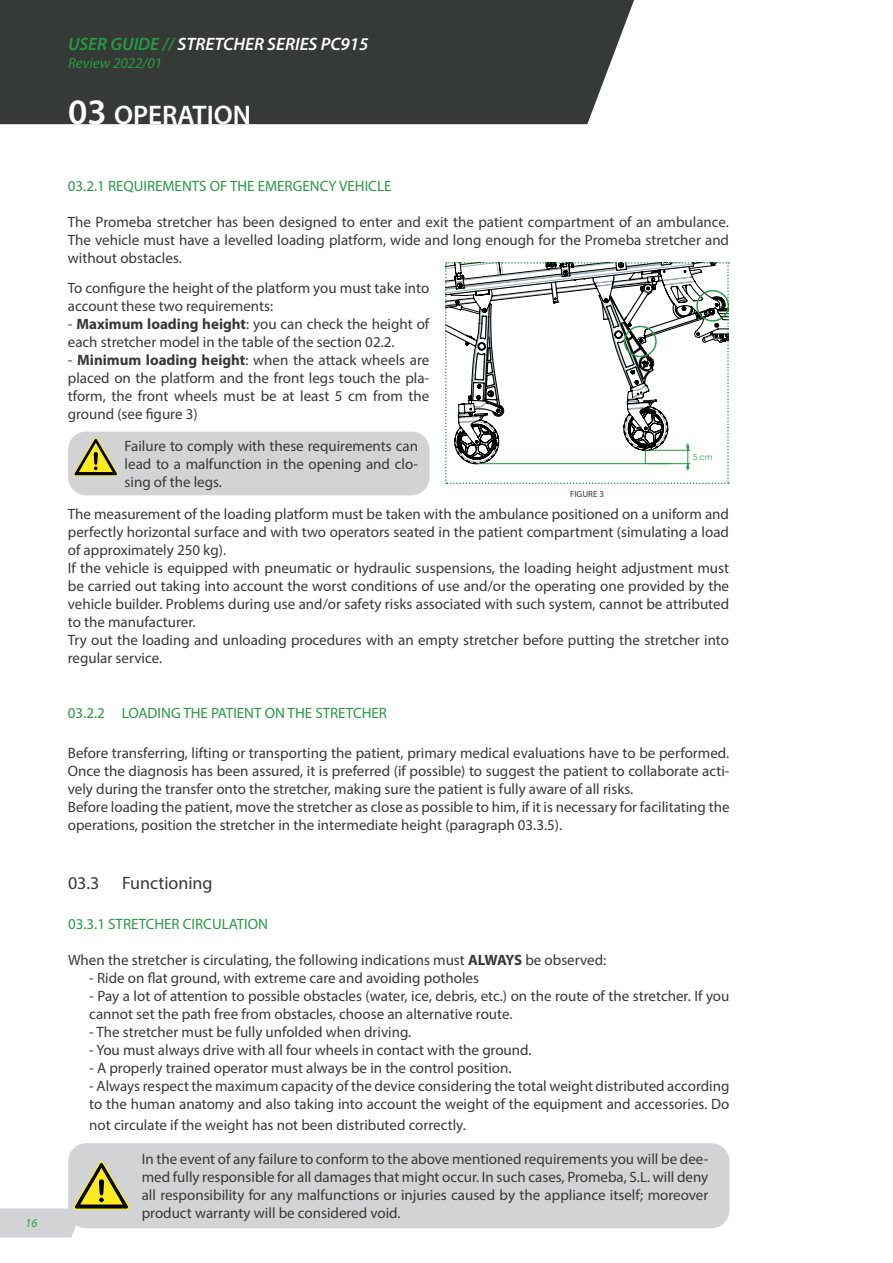
<style>
.page{position:relative;width:893px;height:1263px;background:#fff}
.page>*{position:absolute;margin:0;border:0;box-sizing:border-box;transform-origin:0 0}
.t1{font:600 27px "Myriad Pro";color:#fff}
.t2{font:italic 600 18px "Myriad Pro";color:#fff}
.t3{font:18px "Myriad Pro";color:#353a36}
.t4{font:15px/18px "Myriad Pro";color:#353a36}
.t5{font:15px "Myriad Pro";color:#289943}
.t6{font:italic 15px "Myriad Pro";color:#289943}
.t7{font:italic 12px "Myriad Pro";color:#289943}
.t8{font:9px "Myriad Pro";color:#353a36}
.t9{font:8.25px "Century Gothic";color:#289943}
.s1{color:#289943}
.s2{font-size:36px}
.s3{font-weight:700}
</style>
<div class="page">
<div style="left:0;top:0;width:634px;height:124px;background:#353a36"></div>
<div style="left:68px;top:432px;width:362px;height:63px;background:#d1d3d4;border-radius:18px"></div>
<svg style="left:73px;top:438px;width:45px;height:38px"></svg>
<svg style="left:445px;top:262px;width:284px;height:222px"></svg>
<div style="left:696px;top:290px;width:33px;height:31px;border:1px solid #289943;border-radius:50%"></div>
<div style="left:624px;top:326px;width:33px;height:31px;border:1px solid #289943;border-radius:50%"></div>
<div style="left:68px;top:1143px;width:661px;height:85px;background:#d1d3d4;border-radius:18px"></div>
<svg style="left:0;top:1161px;width:129px;height:76px"></svg>
<p class="t7" style="left:26px;top:1216px;width:13px">16</p>
<p class="t2" style="left:68px;top:32px;width:302px"><span class="s1">USER GUIDE //</span> STRETCHER SERIES PC915</p>
<p class="t6" style="left:68px;top:53px;width:96px">Review 2022/01</p>
<h1 class="t1" style="left:68px;top:98px;width:185px"><span class="s2">03</span> OPERATION</h1>
<p class="t5" style="left:68px;top:177px;width:325px">03.2.1 REQUIREMENTS OF THE EMERGENCY VEHICLE</p>
<p class="t4" style="left:68px;top:213px;width:663px;text-align:justify">The Promeba stretcher has been designed to enter and exit the patient compartment of an ambulance.<br>The vehicle must have a levelled loading platform, wide and long enough for the Promeba stretcher and without obstacles.</p>
<p class="t4" style="left:68px;top:279px;width:363px">To configure the height of the platform you must take into account these two requirements:</p>
<p class="t4" style="left:68px;top:315px;width:363px">- <span class="s3">Maximum loading height</span>: you can check the height of each stretcher model in the table of the section 02.2.</p>
<p class="t4" style="left:68px;top:351px;width:363px;text-align:justify">- <span class="s3">Minimum loading height</span>: when the attack wheels are placed on the platform and the front legs touch the pla&shy;tform, the front wheels must be at least 5 cm from the ground (see figure 3)</p>
<p class="t4" style="left:125px;top:437px;width:295px;text-align:justify">Failure to comply with these requirements can lead to a malfunction in the opening and clo&shy;sing of the legs.</p>
<p class="t8" style="left:570px;top:488px;width:35px">FIGURE 3</p>
<p class="t9" style="left:693px;top:452px;width:21px">5 cm</p>
<p class="t4" style="left:68px;top:504px;width:663px">The measurement of the loading platform must be taken with the ambulance positioned on a uniform and perfectly horizontal surface and with two operators seated in the patient compartment (simulating a load of approximately 250 kg).<br>If the vehicle is equipped with pneumatic or hydraulic suspensions, the loading height adjustment must be carried out taking into account the worst conditions of use and/or the operating one provided by the vehicle builder. Problems during use and/or safety risks associated with such system, cannot be attributed to the manufacturer.<br>Try out the loading and unloading procedures with an empty stretcher before putting the stretcher into regular service.</p>
<p class="t5" style="left:68px;top:704px;width:321px">03.2.2 LOADING THE PATIENT ON THE STRETCHER</p>
<p class="t4" style="left:68px;top:743px;width:663px">Before transferring, lifting or transporting the patient, primary medical evaluations have to be performed.<br>Once the diagnosis has been assured, it is preferred (if possible) to suggest the patient to collaborate acti&shy;vely during the transfer onto the stretcher, making sure the patient is fully aware of all risks.<br>Before loading the patient, move the stretcher as close as possible to him, if it is necessary for facilitating the operations, position the stretcher in the intermediate height (paragraph 03.3.5).</p>
<p class="t3" style="left:68px;top:872px;width:33px">03.3</p>
<p class="t3" style="left:122px;top:872px;width:92px">Functioning</p>
<p class="t5" style="left:68px;top:914px;width:202px">03.3.1 STRETCHER CIRCULATION</p>
<p class="t4" style="left:68px;top:950px;width:540px">When the stretcher is circulating, the following indications must <span class="s3">ALWAYS</span> be observed:</p>
<p class="t4" style="left:89px;top:968px;width:391px">- Ride on flat ground, with extreme care and avoiding potholes</p>
<p class="t4" style="left:89px;top:986px;width:642px">- Pay a lot of attention to possible obstacles (water, ice, debris, etc.) on the route of the stretcher. If you cannot set the path free from obstacles, choose an alternative route.</p>
<p class="t4" style="left:89px;top:1022px;width:324px">- The stretcher must be fully unfolded when driving.</p>
<p class="t4" style="left:89px;top:1040px;width:444px">- You must always drive with all four wheels in contact with the ground.</p>
<p class="t4" style="left:89px;top:1058px;width:424px">- A properly trained operator must always be in the control position.</p>
<p class="t4" style="left:89px;top:1076px;width:642px">- Always respect the maximum capacity of the device considering the total weight distributed according to the human anatomy and also taking into account the weight of the equipment and accessories. Do</p>
<p class="t4" style="left:89px;top:1116px;width:378px">not circulate if the weight has not been distributed correctly.</p>
<p class="t4" style="left:142px;top:1150px;width:568px;text-align:justify">In the event of any failure to conform to the above mentioned requirements you will be dee&shy;med fully responsible for all damages that might occur. In such cases, Promeba, S.L. will deny all responsibility for any malfunctions or injuries caused by the appliance itself; moreover product warranty will be considered void.</p>
</div>
